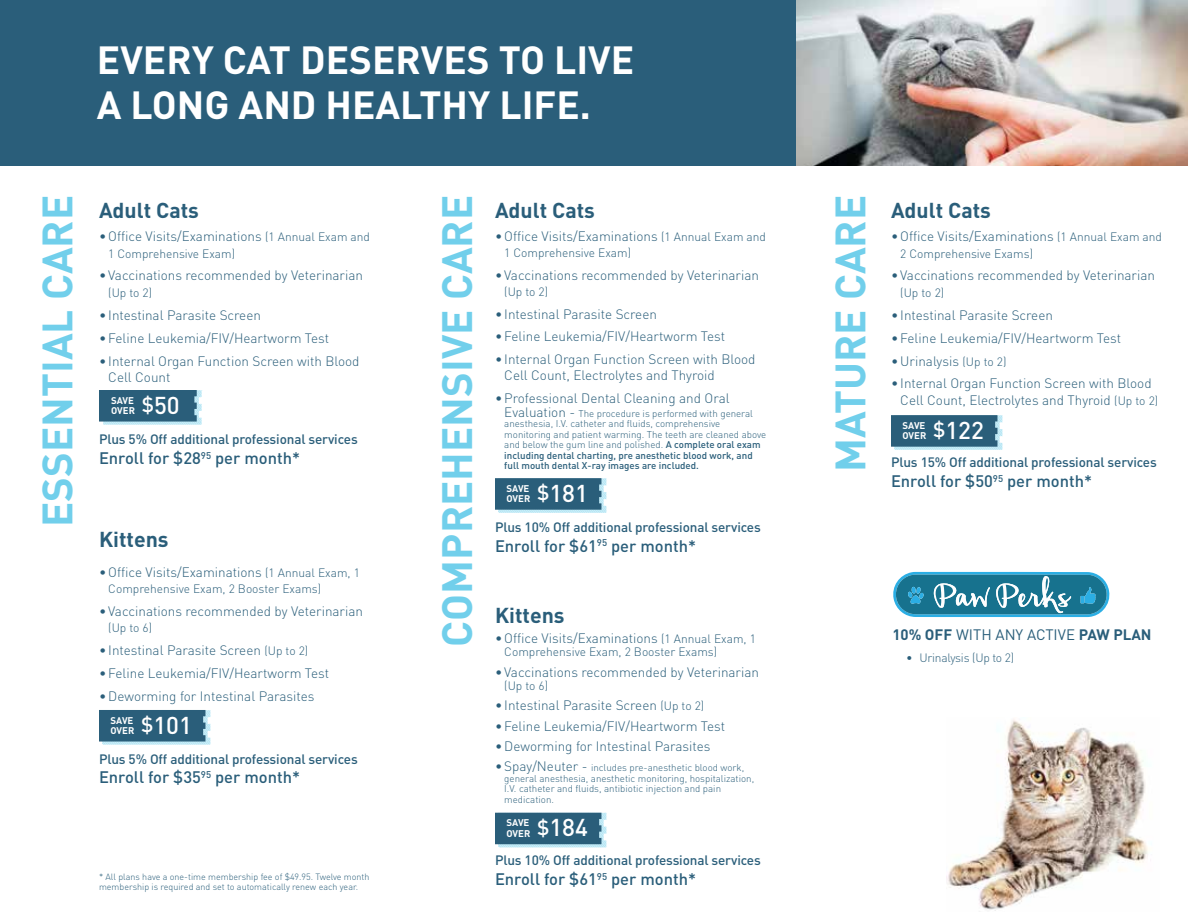
<style>
.page{position:relative;width:1188px;height:918px;background:#fff}
.page>*{position:absolute;margin:0;border:0;box-sizing:border-box;transform-origin:0 0}
.t1{font:700 41.85px "DIN";color:#71cfeb}
.t2{font:700 38.85px/44.5px "DIN";color:#fff}
.t3{font:700 21.3px "DIN";color:#2a5e7a}
.t4{font:500 16.5px "DIN";color:#2a5e7a}
.t5{font:700 15px "DIN";color:#2a5e7a}
.t6{font:300 13.5px/16.2px "DIN";color:#2a5e7a}
.t7{font:500 13.5px "DIN";letter-spacing:-.01em;color:#2a5e7a}
.t8{font:300 12px "DIN";color:#2a5e7a}
.t9{font:300 12px "DIN";letter-spacing:-.02em;color:#2a5e7a}
.t10{font:300 9.75px/10.5px "DIN";color:#2a5e7a}
.t11{font:700 9.6px/10.4px "DIN";color:#fff}
.t12{font:300 9px/10.5px "DIN";color:#2a5e7a}
.s1{font-size:12px}
.s2{font-size:13.5px}
.s3{font-weight:500}
.s4{font-weight:500;font-size:24.15px}
.s5{font-weight:400}
</style>
<div class="page">
<svg style="left:99px;top:710px;width:112px;height:35px;background:#42738c"></svg>
<svg style="left:495px;top:478px;width:112px;height:35px;background:#41738c"></svg>
<svg style="left:495px;top:813px;width:112px;height:34px;background:#3f718a"></svg>
<svg style="left:891px;top:415px;width:112px;height:35px;background:#42738c"></svg>
<svg style="left:893px;top:572px;width:217px;height:45px;background:#4192ae"></svg>
<svg style="left:99px;top:390px;width:103px;height:35px;background:#42738d"></svg>
<img style="left:946px;top:719px;width:202px;height:192px">
<div style="left:0;top:0;width:796px;height:166px;background:#2a5e7a"></div>
<img style="left:796px;top:0;width:392px;height:166px">
<h2 class="t2" style="left:97px;top:36px;width:539px">EVERY CAT DESERVES TO LIVE<br>A LONG AND HEALTHY LIFE.</h2>
<h1 class="t1" style="left:30px;top:527px;width:333px;rotate:-90deg">ESSENTIAL CARE</h1>
<h1 class="t1" style="left:430px;top:647px;width:453px;rotate:-90deg">COMPREHENSIVE CARE</h1>
<h1 class="t1" style="left:823px;top:472px;width:279px;rotate:-90deg">MATURE CARE</h1>
<h3 class="t3" style="left:99px;top:197px;width:102px">Adult Cats</h3>
<p class="t6" style="left:99px;top:228px;width:273px">•Office Visits/Examinations <span class="s1">(1 Annual Exam and</span></p>
<p class="t8" style="left:108px;top:246px;width:128px">1 Comprehensive Exam)</p>
<p class="t6" style="left:99px;top:267px;width:266px">• Vaccinations recommended by Veterinarian</p>
<p class="t8" style="left:108px;top:285px;width:45px">(Up to 2)</p>
<p class="t6" style="left:99px;top:307px;width:163px">• Intestinal Parasite Screen</p>
<p class="t6" style="left:99px;top:329px;width:232px">• Feline Leukemia/FIV/Heartworm Test</p>
<p class="t6" style="left:108px;top:352px;width:253px;text-indent:-9px">• Internal Organ Function Screen with Blood<br>Cell Count</p>
<h3 class="t3" style="left:495px;top:197px;width:102px">Adult Cats</h3>
<p class="t6" style="left:495px;top:228px;width:273px">•Office Visits/Examinations <span class="s1">(1 Annual Exam and</span></p>
<p class="t8" style="left:504px;top:246px;width:128px">1 Comprehensive Exam)</p>
<p class="t6" style="left:495px;top:267px;width:266px">• Vaccinations recommended by Veterinarian</p>
<p class="t8" style="left:504px;top:284px;width:45px">(Up to 2)</p>
<p class="t6" style="left:495px;top:306px;width:163px">• Intestinal Parasite Screen</p>
<p class="t6" style="left:495px;top:328px;width:232px">•Feline Leukemia/FIV/Heartworm Test</p>
<p class="t6" style="left:504px;top:351px;width:253px;text-indent:-9px">• Internal Organ Function Screen with Blood<br>Cell Count, Electrolytes and Thyroid</p>
<p class="t6" style="left:495px;top:390px;width:236px">•Professional Dental Cleaning and Oral</p>
<p class="t10" style="left:504px;top:408px;width:263px"><span class="s2">Evaluation -</span> The procedure is performed with general anesthesia, I.V. catheter and fluids, comprehensive monitoring and patient warming. The teeth are cleaned above and below the gum line and polished. <span class="s3">A complete oral exam including dental charting, pre anesthetic blood work, and full mouth dental X-ray images are included.</span></p>
<p class="t11" style="left:111px;top:395px;width:70px">SAVE<br>OVER <sup>$</sup><span class="s4">50</span></p>
<p class="t7" style="left:99px;top:431px;width:260px">Plus 5% Off additional professional services</p>
<p class="t4" style="left:99px;top:448px;width:203px">Enroll for $28<sup>95</sup> per month*</p>
<p class="t11" style="left:507px;top:483px;width:83px">SAVE<br>OVER <sup>$</sup><span class="s4">181</span></p>
<p class="t7" style="left:495px;top:518px;width:267px">Plus 10% Off additional professional services</p>
<p class="t4" style="left:495px;top:535px;width:203px">Enroll for $61<sup>95</sup> per month*</p>
<h3 class="t3" style="left:99px;top:525px;width:71px">Kittens</h3>
<p class="t6" style="left:99px;top:564px;width:262px">•Office Visits/Examinations <span class="s1">(1 Annual Exam, 1</span></p>
<p class="t8" style="left:108px;top:581px;width:215px">Comprehensive Exam, 2 Booster Exams)</p>
<p class="t6" style="left:99px;top:603px;width:266px">• Vaccinations recommended by Veterinarian</p>
<p class="t8" style="left:108px;top:620px;width:45px">(Up to 6)</p>
<p class="t6" style="left:99px;top:642px;width:211px">• Intestinal Parasite Screen <span class="s1">(Up to 2)</span></p>
<p class="t6" style="left:99px;top:665px;width:232px">• Feline Leukemia/FIV/Heartworm Test</p>
<p class="t6" style="left:99px;top:688px;width:217px">•Deworming for Intestinal Parasites</p>
<h3 class="t3" style="left:495px;top:601px;width:71px">Kittens</h3>
<p class="t6" style="left:495px;top:630px;width:262px">•Office Visits/Examinations <span class="s1">(1 Annual Exam, 1</span></p>
<p class="t8" style="left:504px;top:645px;width:215px">Comprehensive Exam, 2 Booster Exams)</p>
<p class="t6" style="left:495px;top:663px;width:266px">• Vaccinations recommended by Veterinarian</p>
<p class="t8" style="left:504px;top:678px;width:45px">(Up to 6)</p>
<p class="t6" style="left:495px;top:697px;width:211px">• Intestinal Parasite Screen <span class="s1">(Up to 2)</span></p>
<p class="t6" style="left:495px;top:717px;width:232px">•Feline Leukemia/FIV/Heartworm Test</p>
<p class="t6" style="left:495px;top:738px;width:217px">•Deworming for Intestinal Parasites</p>
<p class="t10" style="left:504px;top:762px;width:251px;text-indent:-9px"><span class="s2">•Spay/Neuter -</span> includes pre-anesthetic blood work, general anesthesia, anesthetic monitoring, hospitalization, I.V. catheter and fluids, antibiotic injection and pain medication.</p>
<p class="t11" style="left:111px;top:715px;width:83px">SAVE<br>OVER <sup>$</sup><span class="s4">101</span></p>
<p class="t7" style="left:99px;top:750px;width:260px">Plus 5% Off additional professional services</p>
<p class="t4" style="left:99px;top:767px;width:203px">Enroll for $35<sup>95</sup> per month*</p>
<p class="t12" style="left:99px;top:871px;width:272px">* All plans have a one-time membership fee of $49.95. Twelve month membership is required and set to automatically renew each year.</p>
<p class="t11" style="left:507px;top:817px;width:83px">SAVE<br>OVER <sup>$</sup><span class="s4">184</span></p>
<p class="t7" style="left:495px;top:852px;width:267px">Plus 10% Off additional professional services</p>
<p class="t4" style="left:495px;top:869px;width:203px">Enroll for $61<sup>95</sup> per month*</p>
<h3 class="t3" style="left:891px;top:197px;width:102px">Adult Cats</h3>
<p class="t6" style="left:891px;top:228px;width:273px">•Office Visits/Examinations <span class="s1">(1 Annual Exam and</span></p>
<p class="t8" style="left:900px;top:246px;width:134px">2 Comprehensive Exams)</p>
<p class="t6" style="left:891px;top:267px;width:266px">• Vaccinations recommended by Veterinarian</p>
<p class="t8" style="left:900px;top:285px;width:45px">(Up to 2)</p>
<p class="t6" style="left:891px;top:307px;width:163px">• Intestinal Parasite Screen</p>
<p class="t6" style="left:891px;top:329px;width:232px">• Feline Leukemia/FIV/Heartworm Test</p>
<p class="t6" style="left:891px;top:352px;width:117px">•Urinalysis <span class="s1">(Up to 2)</span></p>
<p class="t6" style="left:900px;top:375px;width:259px;text-indent:-9px">• Internal Organ Function Screen with Blood<br>Cell Count, Electrolytes and Thyroid <span class="s1">(Up to 2)</span></p>
<p class="t11" style="left:903px;top:420px;width:83px">SAVE<br>OVER <sup>$</sup><span class="s4">122</span></p>
<p class="t7" style="left:891px;top:454px;width:267px">Plus 15% Off additional professional services</p>
<p class="t4" style="left:891px;top:471px;width:203px">Enroll for $50<sup>95</sup> per month*</p>
<p class="t5" style="left:892px;top:625px;width:261px">10% OFF <span class="s5">WITH ANY ACTIVE</span> PAW PLAN</p>
<p class="t9" style="left:906px;top:650px;width:110px">• Urinalysis (Up to 2)</p>
</div>
